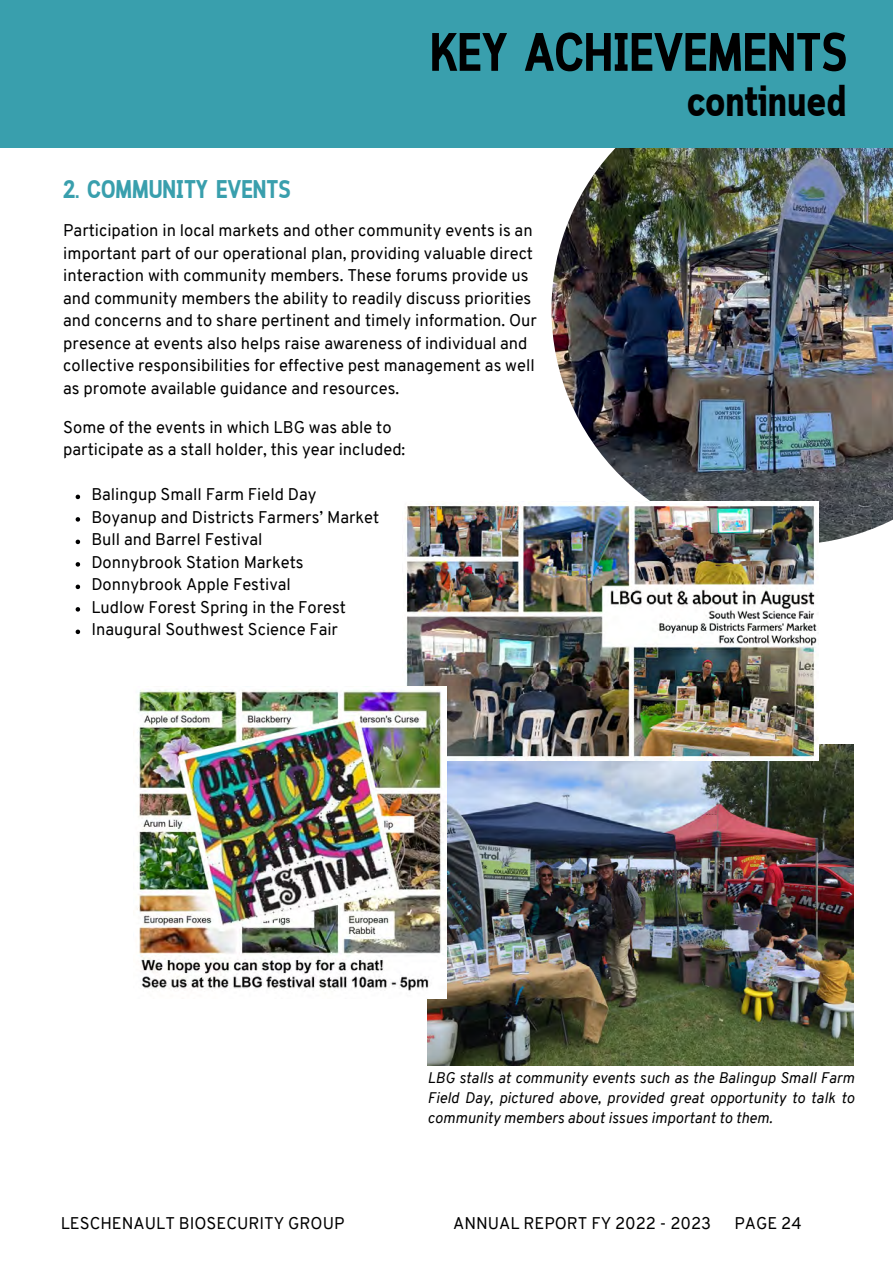
<style>
.page{position:relative;width:893px;height:1264px;background:#fff}
.page>*{position:absolute;margin:0;border:0;box-sizing:border-box;transform-origin:0 0}
.t1{font:700 54px "Cloud Cond";color:#000}
.t2{font:700 43.5px "Cloud Cond";color:#000}
.t3{font:700 25.5px "Cloud Cond";color:#399fad}
.t4{font:16.5px/22.5px "Overpass";color:#000001}
.t5{font:italic 15px/20.2px "Overpass";color:#000001;text-align:justify}
</style>
<div class="page">
<img style="left:551px;top:148px;width:341px;height:395px">
<div style="left:0;top:0;width:892px;height:148px;background:#399fad"></div>
<img style="left:427px;top:744px;width:426px;height:321px">
<img style="left:405px;top:501px;width:413px;height:260px">
<img style="left:136px;top:686px;width:310px;height:312px">
<svg style="left:76px;top:494px;width:4px;height:5px"></svg>
<svg style="left:76px;top:517px;width:4px;height:4px"></svg>
<svg style="left:76px;top:539px;width:4px;height:5px"></svg>
<svg style="left:76px;top:562px;width:4px;height:4px"></svg>
<svg style="left:76px;top:584px;width:4px;height:5px"></svg>
<svg style="left:76px;top:607px;width:4px;height:4px"></svg>
<svg style="left:76px;top:629px;width:4px;height:5px"></svg>
<p class="t1" style="left:430px;top:31px;width:419px">KEY ACHIEVEMENTS</p>
<p class="t2" style="left:686px;top:84px;width:161px">continued</p>
<p class="t3" style="left:63px;top:179px;width:229px">2. COMMUNITY EVENTS</p>
<p class="t4" style="left:63px;top:221px;width:475px">Participation in local markets and other community events is an important part of our operational plan, providing valuable direct interaction with community members. These forums provide us and community members the ability to readily discuss priorities and concerns and to share pertinent and timely information. Our presence at events also helps raise awareness of individual and collective responsibilities for effective pest management as well as promote available guidance and resources.</p>
<p class="t4" style="left:63px;top:417px;width:343px">Some of the events in which LBG was able to participate as a stall holder, this year included:</p>
<p class="t4" style="left:91px;top:485px;width:227px">Balingup Small Farm Field Day</p>
<p class="t4" style="left:91px;top:507px;width:289px">Boyanup and Districts Farmers’ Market</p>
<p class="t4" style="left:91px;top:530px;width:173px">Bull and Barrel Festival</p>
<p class="t4" style="left:91px;top:552px;width:214px">Donnybrook Station Markets</p>
<p class="t4" style="left:91px;top:575px;width:201px">Donnybrook Apple Festival</p>
<p class="t4" style="left:91px;top:597px;width:256px">Ludlow Forest Spring in the Forest</p>
<p class="t4" style="left:91px;top:620px;width:248px">Inaugural Southwest Science Fair</p>
<p class="t5" style="left:427px;top:1068px;width:428px">LBG stalls at community events such as the Balingup Small Farm Field Day, pictured above, provided great opportunity to talk to community members about issues important to them.</p>
<p class="t4" style="left:61px;top:1213px;width:285px">LESCHENAULT BIOSECURITY GROUP</p>
<p class="t4" style="left:453px;top:1213px;width:259px">ANNUAL REPORT FY 2022 - 2023</p>
<p class="t4" style="left:734px;top:1213px;width:69px">PAGE 24</p>
</div>
